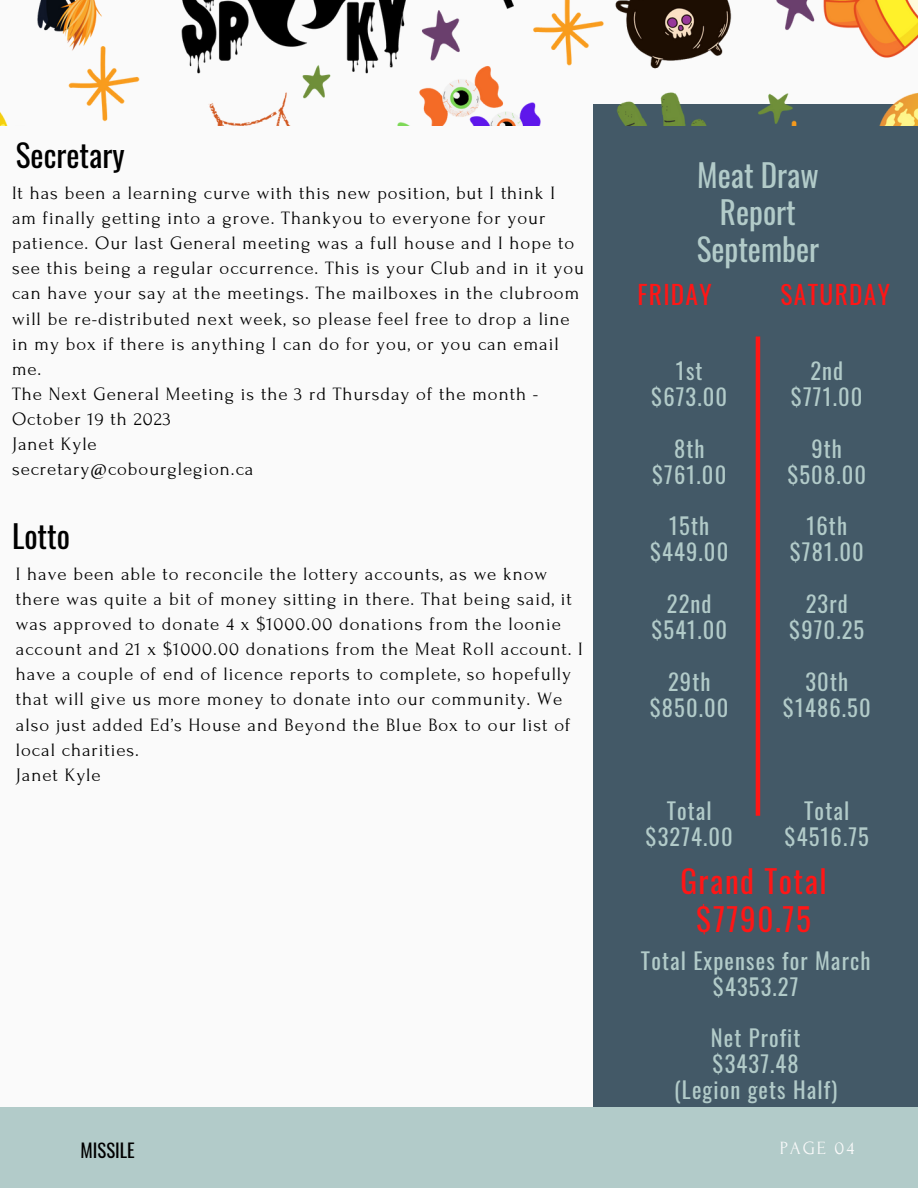
<style>
.page{position:relative;width:918px;height:1188px;background:#fafafa}
.page>*{position:absolute;margin:0;border:0;box-sizing:border-box;transform-origin:0 0}
.t1{font:31.2px/37.2px "Oswald";color:#b2cbc9;text-align:center}
.t2{font:31.2px "Oswald";letter-spacing:.05em;color:#ff1616}
.t3{font:31.2px "Oswald";color:#000}
.t4{font:25.5px "Oswald";letter-spacing:.05em;color:#ff1616}
.t5{font:22.5px "Oswald";letter-spacing:.05em;color:#b2cbc9}
.t6{font:18.9px/25.2px "Forum";letter-spacing:.05em;color:#000}
.t7{font:18.75px "Oswald";color:#000}
.t8{font:18.6px "Forum";letter-spacing:.1em;color:#fafafa}
</style>
<div class="page">
<div style="left:594px;top:104px;width:324px;height:1024px;background:#435967"></div>
<div style="left:0;top:1107px;width:918px;height:81px;background:#b2cbc9"></div>
<img style="left:0;top:0;width:918px;height:126px">
<hr style="left:756px;top:337px;width:4px;height:479px;background:#ff1616">
<p class="t3" style="left:16px;top:131px;width:110px">Secretary</p>
<p class="t6" style="left:12px;top:180px;width:574px">It has been a learning curve with this new position, but I think I<br>am finally getting into a grove. Thankyou to everyone for your patience. Our last General meeting was a full house and I hope to see this being a regular occurrence. This is your Club and in it you can have your say at the meetings. The mailboxes in the clubroom will be re-distributed next week, so please feel free to drop a line in my box if there is anything I can do for you, or you can email me.</p>
<p class="t6" style="left:12px;top:382px;width:528px">The Next General Meeting is the 3 rd Thursday of the month -<br>October 19 th 2023</p>
<p class="t6" style="left:12px;top:432px;width:86px">Janet Kyle</p>
<p class="t6" style="left:12px;top:457px;width:243px">secretary@cobourglegion.ca</p>
<p class="t3" style="left:12px;top:512px;width:59px">Lotto</p>
<p class="t6" style="left:16px;top:561px;width:568px">I have been able to reconcile the lottery accounts, as we know there was quite a bit of money sitting in there. That being said, it was approved to donate 4 x $1000.00 donations from the loonie account and 21 x $1000.00 donations from the Meat Roll account. I have a couple of end of licence reports to complete, so hopefully that will give us more money to donate into our community. We also just added Ed’s House and Beyond the Blue Box to our list of local charities.</p>
<p class="t6" style="left:16px;top:763px;width:86px">Janet Kyle</p>
<p class="t1" style="left:697px;top:155px;width:123px">Meat Draw<br>Report</p>
<p class="t1" style="left:697px;top:229px;width:124px">September</p>
<p class="t4" style="left:781px;top:275px;width:111px">SATURDAY</p>
<p class="t4" style="left:638px;top:275px;width:76px">FRIDAY</p>
<p class="t5" style="left:676px;top:353px;width:28px">1st</p>
<p class="t5" style="left:651px;top:379px;width:77px">$673.00</p>
<p class="t5" style="left:674px;top:431px;width:32px">8th</p>
<p class="t5" style="left:652px;top:457px;width:76px">$761.00</p>
<p class="t5" style="left:669px;top:509px;width:41px">15th</p>
<p class="t5" style="left:650px;top:535px;width:80px">$449.00</p>
<p class="t5" style="left:667px;top:586px;width:46px">22nd</p>
<p class="t5" style="left:651px;top:612px;width:77px">$541.00</p>
<p class="t5" style="left:668px;top:664px;width:44px">29th</p>
<p class="t5" style="left:650px;top:690px;width:80px">$850.00</p>
<p class="t5" style="left:810px;top:353px;width:34px">2nd</p>
<p class="t5" style="left:791px;top:379px;width:73px">$771.00</p>
<p class="t5" style="left:812px;top:431px;width:32px">9th</p>
<p class="t5" style="left:787px;top:457px;width:80px">$508.00</p>
<p class="t5" style="left:806px;top:509px;width:42px">16th</p>
<p class="t5" style="left:790px;top:535px;width:76px">$781.00</p>
<p class="t5" style="left:806px;top:586px;width:44px">23rd</p>
<p class="t5" style="left:789px;top:612px;width:77px">$970.25</p>
<p class="t5" style="left:805px;top:664px;width:44px">30th</p>
<p class="t5" style="left:783px;top:690px;width:89px">$1486.50</p>
<p class="t5" style="left:804px;top:793px;width:46px">Total</p>
<p class="t5" style="left:785px;top:819px;width:86px">$4516.75</p>
<p class="t2" style="left:680px;top:857px;width:148px">Grand Total</p>
<p class="t2" style="left:696px;top:894px;width:116px">$7790.75</p>
<p class="t5" style="left:641px;top:943px;width:231px">Total Expenses for March</p>
<p class="t5" style="left:713px;top:969px;width:87px">$4353.27</p>
<p class="t5" style="left:711px;top:1020px;width:91px">Net Profit</p>
<p class="t5" style="left:713px;top:1046px;width:88px">$3437.48</p>
<p class="t5" style="left:674px;top:1072px;width:165px">(Legion gets Half)</p>
<p class="t5" style="left:667px;top:793px;width:46px">Total</p>
<p class="t5" style="left:646px;top:819px;width:89px">$3274.00</p>
<p class="t7" style="left:81px;top:1136px;width:56px">MISSILE</p>
<p class="t8" style="left:780px;top:1138px;width:76px">PAGE 04</p>
</div>
